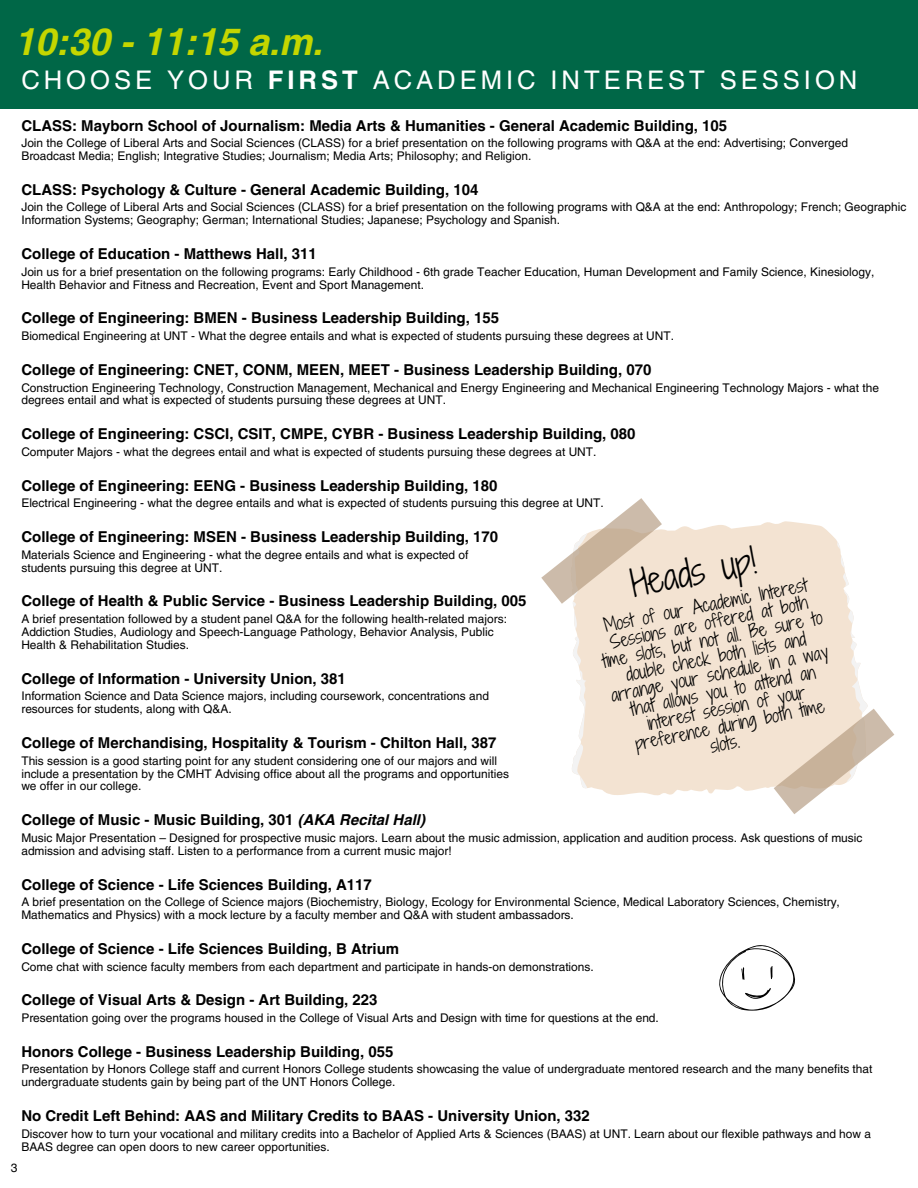
<style>
.page{position:relative;width:918px;height:1188px;background:#fff}
.page>*{position:absolute;margin:0;border:0;box-sizing:border-box;transform-origin:0 0}
.t1{font:italic 700 37.2px "Helvetica LT Pro";color:#c4d600}
.t2{font:34.8px "Shadows Into Light Two";color:#000}
.t3{font:25.65px "Helvetica LT Pro";letter-spacing:.155em;color:#fff}
.t4{font:17.4px "Shadows Into Light Two";color:#000}
.t5{font:700 15px "Helvetica LT Pro";color:#000}
.t6{font:12px/12.9px "Helvetica LT Pro";color:#000}
.s1{font-weight:700}
.s2{font-style:italic}
</style>
<div class="page">
<div style="left:0;top:0;width:918px;height:108px;background:#006747"></div>
<svg style="left:572px;top:521px;width:296px;height:274px;background:#f4e5d6"></svg>
<svg style="left:541px;top:498px;width:121px;height:106px"></svg>
<svg style="left:774px;top:709px;width:120px;height:105px"></svg>
<svg style="left:719px;top:945px;width:76px;height:66px"></svg>
<p class="t1" style="left:15px;top:28px;width:310px">10:30 - 11:15 a.m.</p>
<h5 class="t3" style="left:21px;top:70px;width:838px">CHOOSE YOUR <span class="s1">FIRST</span> ACADEMIC INTEREST SESSION</h5>
<h5 class="t5" style="left:21px;top:120px;width:707px">CLASS: Mayborn School of Journalism: Media Arts &amp; Humanities - General Academic Building, 105</h5>
<p class="t6" style="left:21px;top:138px;width:828px">Join the College of Liberal Arts and Social Sciences (CLASS) for a brief presentation on the following programs with Q&amp;A at the end: Advertising; Converged<br>Broadcast Media; English; Integrative Studies; Journalism; Media Arts; Philosophy; and Religion.</p>
<p class="t5" style="left:21px;top:184px;width:458px">CLASS: Psychology &amp; Culture - General Academic Building, 104</p>
<h5 class="t6" style="left:21px;top:202px;width:886px">Join the College of Liberal Arts and Social Sciences (CLASS) for a brief presentation on the following programs with Q&amp;A at the end: Anthropology; French; Geographic<br>Information Systems; Geography; German; International Studies; Japanese; Psychology and Spanish.</h5>
<h5 class="t5" style="left:21px;top:248px;width:297px">College of Education - Matthews Hall, 311</h5>
<p class="t6" style="left:21px;top:266px;width:855px">Join us for a brief presentation on the following programs: Early Childhood - 6th grade Teacher Education, Human Development and Family Science, Kinesiology,<br>Health Behavior and Fitness and Recreation, Event and Sport Management.</p>
<h5 class="t5" style="left:21px;top:313px;width:479px">College of Engineering: BMEN - Business Leadership Building, 155</h5>
<p class="t6" style="left:21px;top:331px;width:654px">Biomedical Engineering at UNT - What the degree entails and what is expected of students pursuing these degrees at UNT.</p>
<p class="t5" style="left:21px;top:364px;width:632px">College of Engineering: CNET, CONM, MEEN, MEET - Business Leadership Building, 070</p>
<h5 class="t6" style="left:21px;top:382px;width:859px">Construction Engineering Technology, Construction Management, Mechanical and Energy Engineering and Mechanical Engineering Technology Majors - what the degrees entail and what is expected of students pursuing these degrees at UNT.</h5>
<h5 class="t5" style="left:21px;top:428px;width:616px">College of Engineering: CSCI, CSIT, CMPE, CYBR - Business Leadership Building, 080</h5>
<p class="t6" style="left:21px;top:446px;width:577px">Computer Majors - what the degrees entail and what is expected of students pursuing these degrees at UNT.</p>
<p class="t5" style="left:21px;top:480px;width:478px">College of Engineering: EENG - Business Leadership Building, 180</p>
<h5 class="t6" style="left:21px;top:498px;width:584px">Electrical Engineering - what the degree entails and what is expected of students pursuing this degree at UNT.</h5>
<p class="t5" style="left:21px;top:531px;width:478px">College of Engineering: MSEN - Business Leadership Building, 170</p>
<h5 class="t6" style="left:21px;top:549px;width:449px">Materials Science and Engineering - what the degree entails and what is expected of students pursuing this degree at UNT.</h5>
<h5 class="t2" style="left:627px;top:559px;width:128px;rotate:-11deg">Heads up!</h5>
<p class="t4" style="left:602px;top:612px;width:208px;rotate:-11deg">Most of our Academic Interest</p>
<p class="t4" style="left:608px;top:629px;width:203px;rotate:-11deg">Sessions are offered at both</p>
<h1 class="t5" style="left:21px;top:596px;width:507px">College of Health &amp; Public Service - Business Leadership Building, 005</h1>
<h3 class="t6" style="left:21px;top:614px;width:487px">A brief presentation followed by a student panel Q&amp;A for the following health-related majors:<br>Addiction Studies, Audiology and Speech-Language Pathology, Behavior Analysis, Public<br>Health &amp; Rehabilitation Studies.</h3>
<p class="t4" style="left:600px;top:648px;width:226px;rotate:-11deg">time slots, but not all. Be sure to</p>
<p class="t4" style="left:624px;top:661px;width:185px;rotate:-11deg">double check both lists and</p>
<p class="t4" style="left:608px;top:682px;width:223px;rotate:-11deg">arrange your schedule in a way</p>
<p class="t4" style="left:628px;top:696px;width:190px;rotate:-11deg">that allows you to attend an</p>
<h5 class="t5" style="left:21px;top:673px;width:326px">College of Information - University Union, 381</h5>
<p class="t6" style="left:21px;top:691px;width:469px">Information Science and Data Science majors, including coursework, concentrations and resources for students, along with Q&amp;A.</p>
<h5 class="t5" style="left:21px;top:737px;width:477px">College of Merchandising, Hospitality &amp; Tourism - Chilton Hall, 387</h5>
<p class="t6" style="left:21px;top:755px;width:489px">This session is a good starting point for any student considering one of our majors and will include a presentation by the CMHT Advising office about all the programs and opportunities we offer in our college.</p>
<p class="t5" style="left:21px;top:814px;width:405px">College of Music - Music Building, 301 <span class="s2">(AKA Recital Hall)</span></p>
<h2 class="t6" style="left:21px;top:832px;width:843px">Music Major Presentation – Designed for prospective music majors. Learn about the music admission, application and audition process. Ask questions of music admission and advising staff. Listen to a performance from a current music major!</h2>
<h4 class="t5" style="left:21px;top:879px;width:352px">College of Science - Life Sciences Building, A117</h4>
<h5 class="t6" style="left:21px;top:897px;width:820px">A brief presentation on the College of Science majors (Biochemistry, Biology, Ecology for Environmental Science, Medical Laboratory Sciences, Chemistry,<br>Mathematics and Physics) with a mock lecture by a faculty member and Q&amp;A with student ambassadors.</h5>
<p class="t4" style="left:645px;top:710px;width:163px;rotate:-11deg">interest session of your</p>
<p class="t4" style="left:633px;top:731px;width:194px;rotate:-11deg">preference during both time</p>
<p class="t4" style="left:708px;top:734px;width:31px;rotate:-11deg">slots.</p>
<p class="t5" style="left:21px;top:943px;width:379px">College of Science - Life Sciences Building, B Atrium</p>
<h5 class="t6" style="left:21px;top:961px;width:574px">Come chat with science faculty members from each department and participate in hands-on demonstrations.</h5>
<p class="t5" style="left:21px;top:994px;width:358px">College of Visual Arts &amp; Design - Art Building, 223</p>
<h5 class="t6" style="left:21px;top:1012px;width:639px">Presentation going over the programs housed in the College of Visual Arts and Design with time for questions at the end.</h5>
<p class="t5" style="left:21px;top:1046px;width:374px">Honors College - Business Leadership Building, 055</p>
<p class="t6" style="left:21px;top:1064px;width:853px">Presentation by Honors College staff and current Honors College students showcasing the value of undergraduate mentored research and the many benefits that undergraduate students gain by being part of the UNT Honors College.</p>
<h5 class="t5" style="left:21px;top:1110px;width:570px">No Credit Left Behind: AAS and Military Credits to BAAS - University Union, 332</h5>
<p class="t6" style="left:21px;top:1128px;width:851px">Discover how to turn your vocational and military credits into a Bachelor of Applied Arts &amp; Sciences (BAAS) at UNT. Learn about our flexible pathways and how a<br>BAAS degree can open doors to new career opportunities.</p>
<h5 class="t6" style="left:11px;top:1162px;width:8px">3</h5>
</div>
